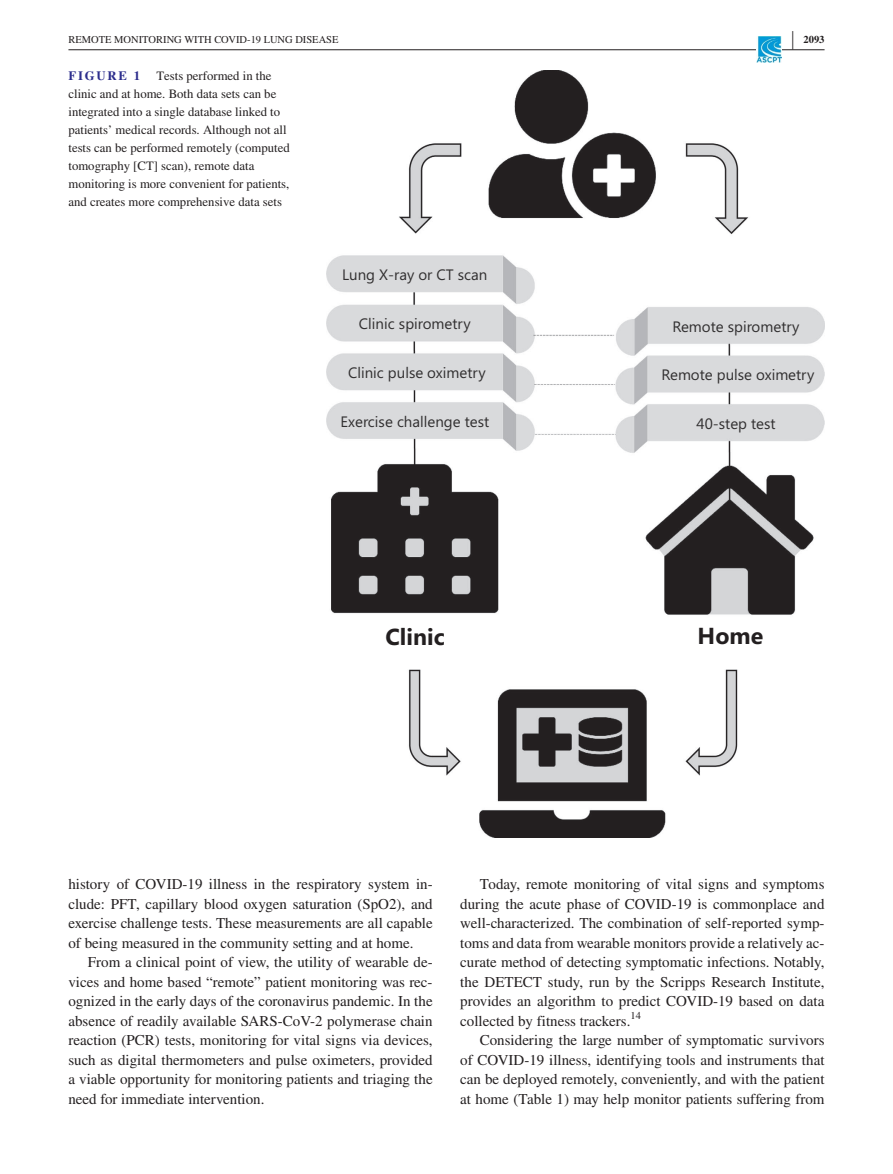
<style>
.page{position:relative;width:893px;height:1174px;background:#fff}
.page>*{position:absolute;margin:0;border:0;box-sizing:border-box;transform-origin:0 0}
.t1{font:700 25.95px "STIX";color:#231f20;scale:.36 1}
.t2{font:700 23.1px "Segoe UI";color:#231f20}
.t3{font:15.15px "Segoe UI";color:#312f30}
.t4{font:15px/19.5px "STIX";color:#231f20;text-align:justify}
.t5{font:12.75px/18px "STIX";color:#231f20}
.t6{font:700 12.75px "STIX";letter-spacing:.14em;color:#2c2d8c}
.t7{font:10.5px "STIX";color:#231f20}
.t8{font:700 10.5px "STIX";color:#231f20}
</style>
<div class="page">
<hr style="left:68px;top:49px;width:756px;height:1px;background:#231f20">
<img style="left:756px;top:37px;width:26px;height:25px">
<img style="left:327px;top:70px;width:497px;height:767px">
<h1 class="t1" style="left:792px;top:25px;width:7px">|</h1>
<p class="t7" style="left:68px;top:32px;width:272px">REMOTE MONITORING WITH COVID-19 LUNG DISEASE</p>
<p class="t8" style="left:803px;top:33px;width:22px">2093</p>
<p class="t6" style="left:68px;top:68px;width:73px">FIGURE 1</p>
<p class="t5" style="left:68px;top:67px;width:223px;text-indent:88px">Tests performed in the clinic and at home. Both data sets can be integrated into a single database linked to patients’ medical records. Although not all tests can be performed remotely (computed tomography [CT] scan), remote data monitoring is more convenient for patients, and creates more comprehensive data sets</p>
<p class="t3" style="left:342px;top:264px;width:147px">Lung X-ray or CT scan</p>
<p class="t3" style="left:359px;top:313px;width:113px">Clinic spirometry</p>
<p class="t3" style="left:348px;top:361px;width:139px">Clinic pulse oximetry</p>
<p class="t3" style="left:341px;top:410px;width:150px">Exercise challenge test</p>
<p class="t3" style="left:672px;top:316px;width:129px">Remote spirometry</p>
<p class="t3" style="left:661px;top:364px;width:154px">Remote pulse oximetry</p>
<p class="t3" style="left:697px;top:413px;width:80px">40-step test</p>
<h2 class="t2" style="left:385px;top:620px;width:61px">Clinic</h2>
<h2 class="t2" style="left:698px;top:619px;width:67px">Home</h2>
<p class="t4" style="left:68px;top:875px;width:366px">history of COVID-19 illness in the respiratory system in&shy;clude: PFT, capillary blood oxygen saturation (SpO2), and exercise challenge tests. These measurements are all capable of being measured in the community setting and at home.</p>
<p class="t4" style="left:68px;top:953px;width:366px;text-indent:20px">From a clinical point of view, the utility of wearable de&shy;vices and home based “remote” patient monitoring was rec&shy;ognized in the early days of the coronavirus pandemic. In the absence of readily available SARS-CoV-2 polymerase chain reaction (PCR) tests, monitoring for vital signs via devices, such as digital thermometers and pulse oximeters, provided a viable opportunity for monitoring patients and triaging the need for immediate intervention.</p>
<p class="t4" style="left:460px;top:875px;width:366px;text-indent:20px">Today, remote monitoring of vital signs and symptoms during the acute phase of COVID-19 is commonplace and well-characterized. The combination of self-reported symp&shy;toms and data from wearable monitors provide a relatively ac&shy;curate method of detecting symptomatic infections. Notably, the DETECT study, run by the Scripps Research Institute, provides an algorithm to predict COVID-19 based on data collected by fitness trackers.</p>
<p class="t7" style="left:630px;top:1008px;width:12px">14</p>
<p class="t4" style="left:460px;top:1031px;width:366px;text-indent:20px">Considering the large number of symptomatic survivors of COVID-19 illness, identifying tools and instruments that can be deployed remotely, conveniently, and with the patient at home (Table 1) may help monitor patients suffering from</p>
</div>
